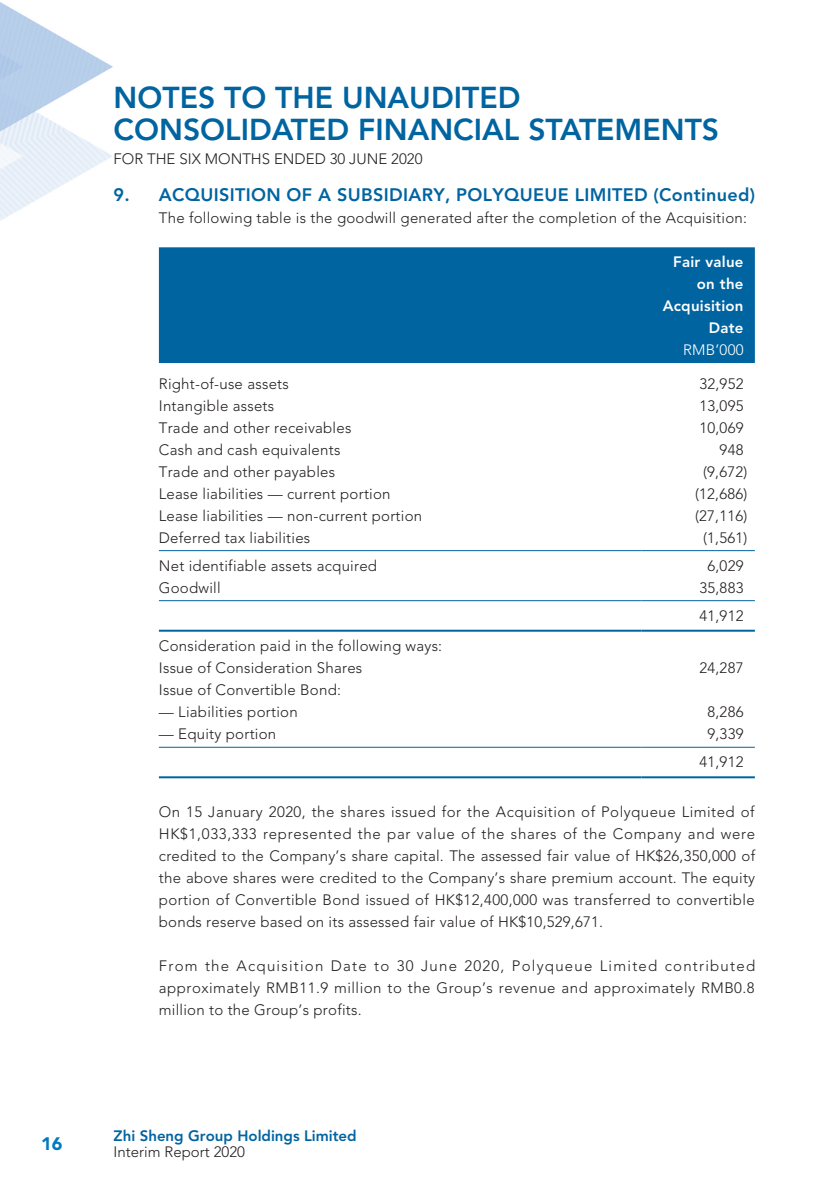
<style>
.page{position:relative;width:840px;height:1191px;background:#fff}
.page>*{position:absolute;margin:0;border:0;box-sizing:border-box;transform-origin:0 0}
.t1{font:800 30px/32px "Avenir LT Std";color:#0064a1}
.t2{font:800 18px "Avenir LT Std";letter-spacing:.015em;color:#0064a1}
.t3{font:900 18px "Avenir LT Std";color:#0079c2}
.t4{font:300 15px/22px "Avenir LT Std";letter-spacing:.015em;color:#231f20}
.t5{font:800 15px/22px "Avenir LT Std";letter-spacing:.02em;color:#fff;text-align:right}
.t6{font:800 15px "Avenir LT Std";color:#0064a1}
.t7{font:300 15px "Avenir LT Std";letter-spacing:.015em;color:#fff}
</style>
<div class="page">
<img style="left:0;top:2px;width:755px;height:777px">
<div style="left:159px;top:247px;width:595px;height:116px;background:#0064a1"></div>
<hr style="left:159px;top:550px;width:482px;height:1px;background:#0064a1">
<hr style="left:641px;top:550px;width:113px;height:1px;background:#0064a1">
<hr style="left:159px;top:600px;width:482px;height:1px;background:#0064a1">
<hr style="left:641px;top:600px;width:113px;height:1px;background:#0064a1">
<hr style="left:159px;top:629px;width:482px;height:2px;background:#0064a1">
<hr style="left:641px;top:629px;width:113px;height:2px;background:#0064a1">
<hr style="left:159px;top:746px;width:482px;height:1px;background:#0064a1">
<hr style="left:641px;top:746px;width:113px;height:1px;background:#0064a1">
<hr style="left:159px;top:776px;width:482px;height:2px;background:#0064a1">
<hr style="left:641px;top:776px;width:113px;height:2px;background:#0064a1">
<h1 class="t1" style="left:113px;top:81px;width:606px">NOTES TO THE UNAUDITED<br>CONSOLIDATED FINANCIAL STATEMENTS</h1>
<p class="t4" style="left:113px;top:148px;width:310px">FOR THE SIX MONTHS ENDED 30 JUNE 2020</p>
<p class="t2" style="left:113px;top:184px;width:642px">9. ACQUISITION OF A SUBSIDIARY, POLYQUEUE LIMITED (Continued)</p>
<p class="t4" style="left:159px;top:207px;width:589px">The following table is the goodwill generated after the completion of the Acquisition:</p>
<p class="t5" style="left:662px;top:251px;width:82px">Fair value on the<br>Acquisition<br>Date</p>
<p class="t7" style="left:682px;top:341px;width:62px">RMB’000</p>
<p class="t4" style="left:159px;top:372px;width:131px">Right-of-use assets</p>
<p class="t4" style="left:699px;top:372px;width:46px">32,952</p>
<p class="t4" style="left:159px;top:394px;width:117px">Intangible assets</p>
<p class="t4" style="left:699px;top:394px;width:46px">13,095</p>
<p class="t4" style="left:159px;top:416px;width:194px">Trade and other receivables</p>
<p class="t4" style="left:699px;top:416px;width:46px">10,069</p>
<p class="t4" style="left:159px;top:438px;width:183px">Cash and cash equivalents</p>
<p class="t4" style="left:719px;top:438px;width:25px">948</p>
<p class="t4" style="left:159px;top:460px;width:178px">Trade and other payables</p>
<p class="t4" style="left:702px;top:460px;width:46px">(9,672)</p>
<p class="t4" style="left:159px;top:482px;width:233px">Lease liabilities — current portion</p>
<p class="t4" style="left:694px;top:482px;width:54px">(12,686)</p>
<p class="t4" style="left:159px;top:504px;width:264px">Lease liabilities — non-current portion</p>
<p class="t4" style="left:694px;top:504px;width:54px">(27,116)</p>
<p class="t4" style="left:159px;top:526px;width:153px">Deferred tax liabilities</p>
<p class="t4" style="left:702px;top:526px;width:46px">(1,561)</p>
<p class="t4" style="left:159px;top:554px;width:219px">Net identifiable assets acquired</p>
<p class="t4" style="left:707px;top:554px;width:38px">6,029</p>
<p class="t4" style="left:159px;top:576px;width:63px">Goodwill</p>
<p class="t4" style="left:699px;top:573px;width:46px;line-height:28px">35,883<br>41,912</p>
<p class="t4" style="left:159px;top:635px;width:284px">Consideration paid in the following ways:<br>Issue of Consideration Shares</p>
<p class="t4" style="left:699px;top:657px;width:46px">24,287</p>
<p class="t4" style="left:159px;top:679px;width:183px">Issue of Convertible Bond:</p>
<p class="t4" style="left:159px;top:701px;width:140px">— Liabilities portion</p>
<p class="t4" style="left:707px;top:701px;width:38px">8,286</p>
<p class="t4" style="left:159px;top:723px;width:119px">— Equity portion</p>
<p class="t4" style="left:699px;top:720px;width:46px;line-height:28px;text-align:center">9,339<br>41,912</p>
<p class="t4" style="left:159px;top:801px;width:597px;text-align:justify">On 15 January 2020, the shares issued for the Acquisition of Polyqueue Limited of HK$1,033,333 represented the par value of the shares of the Company and were credited to the Company’s share capital. The assessed fair value of HK$26,350,000 of the above shares were credited to the Company’s share premium account. The equity portion of Convertible Bond issued of HK$12,400,000 was transferred to convertible bonds reserve based on its assessed fair value of HK$10,529,671.</p>
<p class="t4" style="left:159px;top:955px;width:597px;text-align:justify">From the Acquisition Date to 30 June 2020, Polyqueue Limited contributed approximately RMB11.9 million to the Group’s revenue and approximately RMB0.8 million to the Group’s profits.</p>
<p class="t3" style="left:41px;top:1132px;width:23px">16</p>
<p class="t6" style="left:114px;top:1126px;width:244px">Zhi Sheng Group Holdings Limited</p>
<p class="t4" style="left:114px;top:1140px;width:133px">Interim Report 2020</p>
</div>
